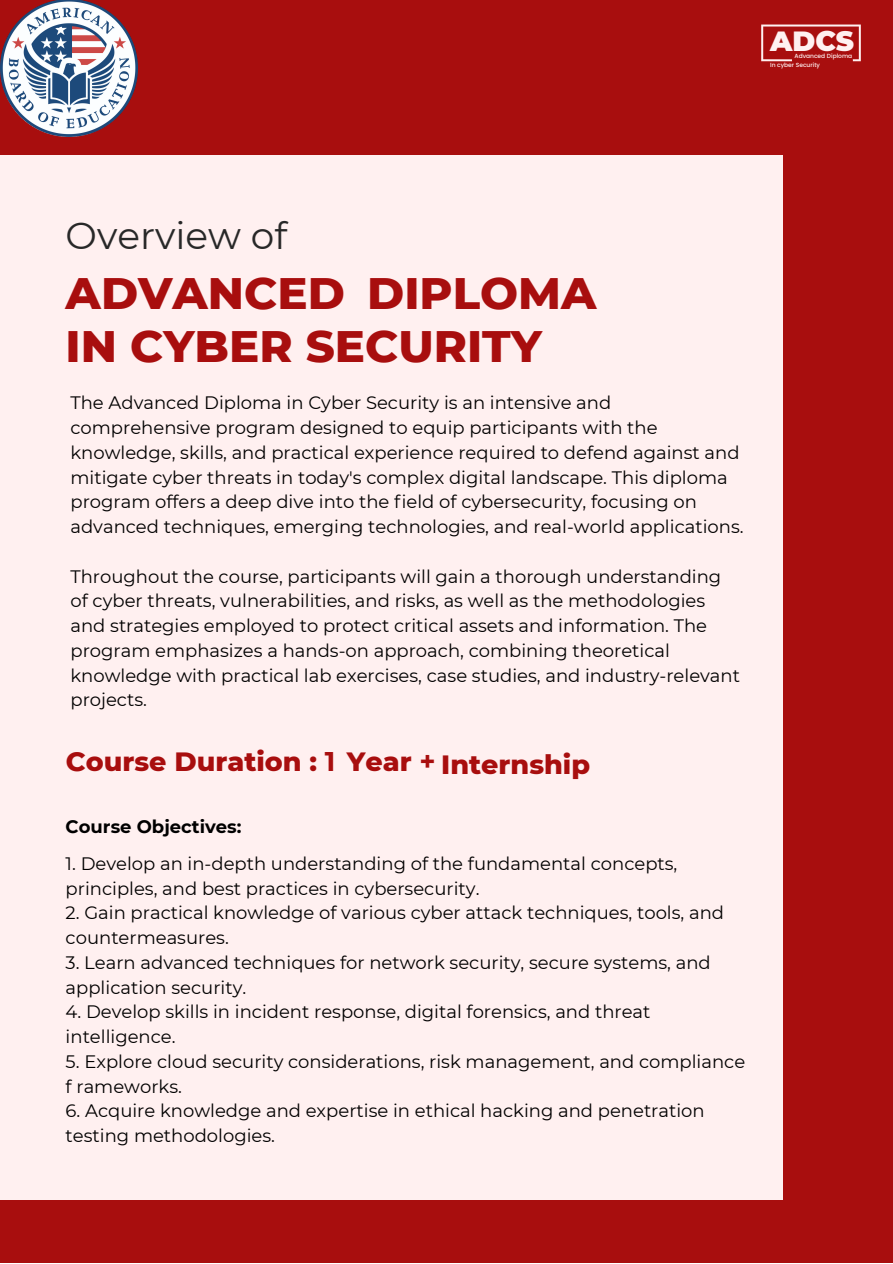
<style>
.page{position:relative;width:893px;height:1264px;background:#fff}
.page>*{position:absolute;margin:0;border:0;box-sizing:border-box;transform-origin:0 0}
.t1{font:800 45px/52.8px "Montserrat";color:#a80e0e}
.t2{font:37.5px "Montserrat";color:#282828}
.t3{font:900 27.75px "Montserrat";color:#fff0f0}
.t4{font:800 27px "Montserrat";color:#a80e0e}
.t5{font:18px/24.8px "Montserrat";color:#000}
.t6{font:700 18px "Montserrat";color:#000}
.t7{font:500 6px "Poppins";color:#fff0f0}
.s1{font-weight:700}
</style>
<div class="page">
<div style="left:0;top:0;width:892px;height:1262px;background:#a80e0e"></div>
<svg style="left:761px;top:25px;width:99px;height:36px"></svg>
<div style="left:0;top:156px;width:782px;height:1043px;background:#fff0f0"></div>
<img style="left:0;top:0;width:137px;height:137px">
<p class="t3" style="left:770px;top:25px;width:85px">ADCS</p>
<p class="t7" style="left:794px;top:52px;width:59px">Advanced Diploma</p>
<p class="t7" style="left:770px;top:61px;width:51px">In cyber Security</p>
<p class="t2" style="left:66px;top:213px;width:223px">Overview of</p>
<p class="t1" style="left:66px;top:267px;width:532px">ADVANCED DIPLOMA<br>IN CYBER SECURITY</p>
<p class="t5" style="left:70px;top:390px;width:674px">The Advanced Diploma in Cyber Security is an intensive and comprehensive program designed to equip participants with the knowledge, skills, and practical experience required to defend against and mitigate cyber threats in today's complex digital landscape. This diploma program offers a deep dive into the field of cybersecurity, focusing on advanced techniques, emerging technologies, and real-world applications.</p>
<p class="t5" style="left:70px;top:563px;width:652px">Throughout the course, participants will gain a thorough understanding</p>
<p class="t5" style="left:70px;top:588px;width:671px">of cyber threats, vulnerabilities, and risks, as well as the methodologies and strategies employed to protect critical assets and information. The program emphasizes a hands-on approach, combining theoretical knowledge with practical lab exercises, case studies, and industry-relevant projects.</p>
<p class="t4" style="left:66px;top:744px;width:371px">Course Duration : <span class="s1">1</span> Year <span class="s1">+</span></p>
<p class="t4" style="left:441px;top:747px;width:150px">Internship</p>
<p class="t6" style="left:66px;top:815px;width:177px">Course Objectives:</p>
<p class="t5" style="left:66px;top:851px;width:613px">1. Develop an in-depth understanding of the fundamental concepts,</p>
<p class="t5" style="left:66px;top:875px;width:415px">principles, and best practices in cybersecurity.</p>
<p class="t5" style="left:66px;top:900px;width:660px">2. Gain practical knowledge of various cyber attack techniques, tools, and</p>
<p class="t5" style="left:66px;top:925px;width:165px">countermeasures.</p>
<p class="t5" style="left:66px;top:950px;width:646px">3. Learn advanced techniques for network security, secure systems, and</p>
<p class="t5" style="left:66px;top:974px;width:182px">application security.</p>
<p class="t5" style="left:66px;top:999px;width:586px">4. Develop skills in incident response, digital forensics, and threat</p>
<p class="t5" style="left:66px;top:1024px;width:111px">intelligence.</p>
<p class="t5" style="left:66px;top:1048px;width:681px">5. Explore cloud security considerations, risk management, and compliance</p>
<p class="t5" style="left:66px;top:1073px;width:118px">f rameworks.</p>
<p class="t5" style="left:66px;top:1098px;width:640px">6. Acquire knowledge and expertise in ethical hacking and penetration</p>
<p class="t5" style="left:66px;top:1123px;width:211px">testing methodologies.</p>
</div>
